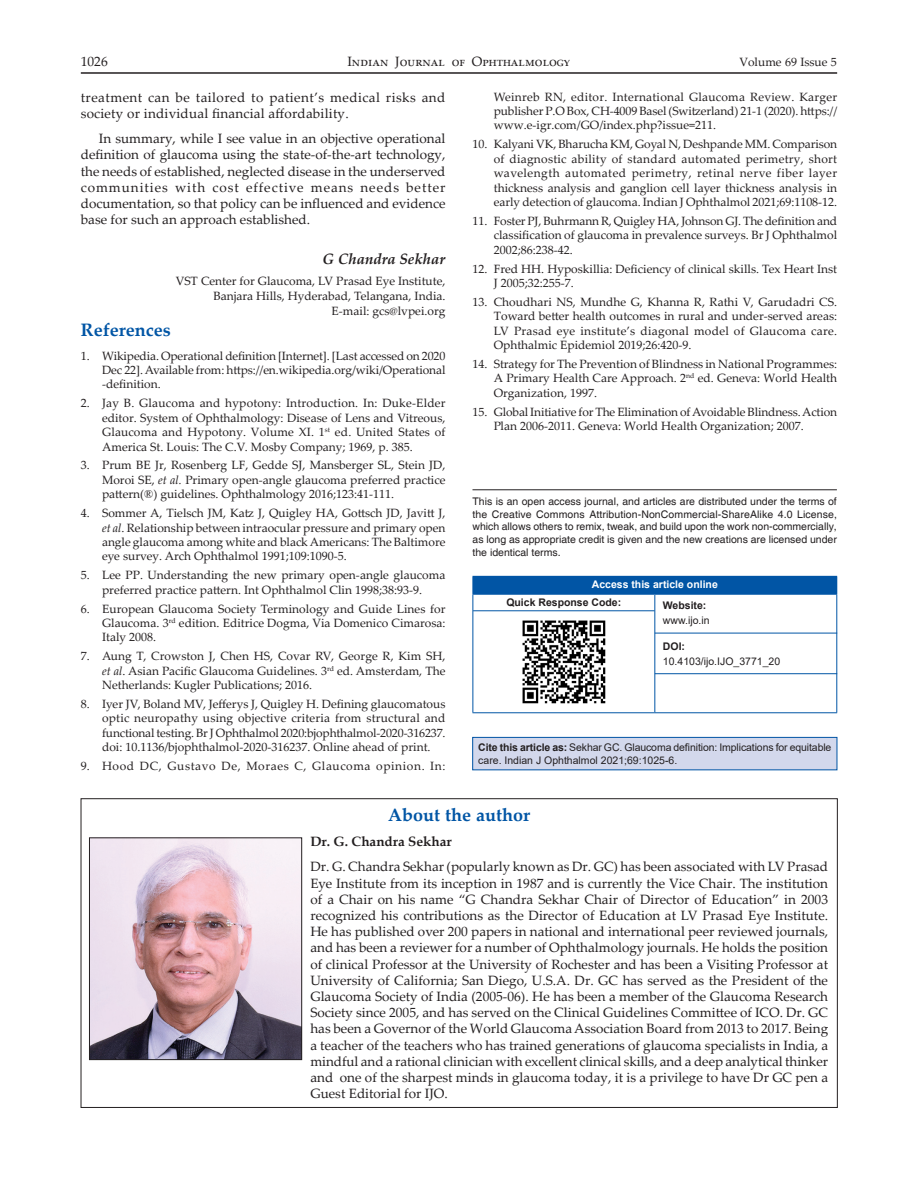
<style>
.page{position:relative;width:918px;height:1188px;background:#fff}
.page>*{position:absolute;margin:0;border:0;box-sizing:border-box;transform-origin:0 0}
.t1{font:700 18px "Palatino Linotype";color:#0155a5}
.L_AU{font:italic 700 15px "Palatino Linotype";color:#231f20}
.TXFL{font:13.5px/16.2px "Palatino Linotype";color:#231f20;text-align:justify}
.TX{font:13.5px/16.2px "Palatino Linotype";letter-spacing:.015em;color:#231f20}
.J_RH{font:13.5px "Palatino Linotype";color:#231f20}
.TXFL-2{font:700 13.5px "Palatino Linotype";color:#231f20}
.REF{font:12px/14.4px "Palatino Linotype";color:#231f20;text-align:justify}
.L_AFF{font:12px/15px "Palatino Linotype";color:#231f20;text-align:right}
.REF-2{font:12px "Palatino Linotype";letter-spacing:.05em;color:#231f20}
.J_RH-2{font:12px "Palatino Linotype";color:#231f20}
.Reprint{font:10.5px/12.6px "Helvetica";color:#231f20;text-align:justify}
.HTC{font:10.5px/13.6px "Arial";letter-spacing:-.005em;color:#231f20}
.t2{font:700 10.5px "Arial";color:#231f20}
.t3{font:700 10.5px "Arial";color:#fff}
.s1{font-style:italic}
.s2{font-family:"Times New Roman"}
.s3{font-weight:700}
</style>
<div class="page">
<hr style="left:81px;top:72px;width:756px;height:2px;background:#231f20">
<div style="left:473px;top:737px;width:364px;height:33px;background:#d3d8ec"></div>
<div style="left:472px;top:737px;width:365px;height:33px;border:1px solid #0155a5"></div>
<hr style="left:472px;top:489px;width:365px;height:1px;background:#231f20">
<div style="left:473px;top:576px;width:364px;height:18px;background:#0155a5"></div>
<svg style="left:472px;top:577px;width:1px;height:17px"></svg>
<hr style="left:472px;top:576px;width:183px;height:1px;background:#0155a5">
<hr style="left:472px;top:595px;width:1px;height:117px;background:#0155a5">
<hr style="left:472px;top:594px;width:183px;height:1px;background:#0155a5">
<hr style="left:472px;top:712px;width:183px;height:1px;background:#0155a5">
<hr style="left:654px;top:595px;width:1px;height:117px;background:#0155a5">
<hr style="left:836px;top:595px;width:1px;height:117px;background:#0155a5">
<hr style="left:655px;top:594px;width:182px;height:1px;background:#0155a5">
<hr style="left:655px;top:712px;width:182px;height:1px;background:#0155a5">
<hr style="left:473px;top:610px;width:182px;height:1px;background:#0155a5">
<img style="left:522px;top:620px;width:84px;height:84px">
<hr style="left:655px;top:633px;width:182px;height:1px;background:#0155a5">
<hr style="left:655px;top:673px;width:182px;height:1px;background:#0155a5">
<svg style="left:658px;top:673px;width:35px;height:2px"></svg>
<img style="left:91px;top:840px;width:209px;height:218px">
<div style="left:89px;top:838px;width:213px;height:222px;border:1px solid #231f20"></div>
<p class="J_RH" style="left:81px;top:52px;width:28px">1026</p>
<p class="J_RH" style="left:347px;top:52px;width:225px">Indian Journal of Ophthalmology</p>
<p class="J_RH-2" style="left:739px;top:54px;width:99px">Volume 69 Issue 5</p>
<p class="TX" style="left:81px;top:89px;width:366px">treatment can be tailored to patient’s medical risks and society or individual financial affordability.</p>
<p class="TX" style="left:81px;top:130px;width:366px;text-align:justify;text-indent:18px">In summary, while I see value in an objective operational definition of glaucoma using the state‑of‑the‑art technology, the needs of established, neglected disease in the underserved communities with cost effective means needs better documentation, so that policy can be influenced and evidence base for such an approach established.</p>
<p class="L_AU" style="left:323px;top:248px;width:124px">G Chandra Sekhar</p>
<p class="L_AFF" style="left:176px;top:273px;width:271px">VST Center for Glaucoma, LV Prasad Eye Institute,<br>Banjara Hills, Hyderabad, Telangana, India.<br>E-mail: gcs@lvpei.org</p>
<h1 class="t1" style="left:81px;top:317px;width:91px">References</h1>
<p class="REF" style="left:102px;top:348px;width:345px;text-indent:-21px">1. Wikipedia. Operational definition [Internet]. [Last accessed on 2020<br>Dec 22].Available from: https://en.wikipedia.org/wiki/Operational ‑definition.</p>
<p class="REF" style="left:102px;top:396px;width:345px;text-indent:-21px">2. Jay B. Glaucoma and hypotony: Introduction. In: Duke‑Elder editor. System of Ophthalmology: Disease of Lens and Vitreous, Glaucoma and Hypotony. Volume XI. 1<sup>st</sup> ed. United States of America St. Louis: The C.V. Mosby Company; 1969, p. 385.</p>
<p class="REF" style="left:102px;top:458px;width:345px;text-indent:-21px">3. Prum BE Jr, Rosenberg LF, Gedde SJ, Mansberger SL, Stein JD, Moroi SE, <span class="s1">et al.</span> Primary open‐angle glaucoma preferred practice pattern(<span class="s2">®</span>) guidelines. Ophthalmology 2016;123:41‐111.</p>
<p class="REF" style="left:102px;top:505px;width:345px;text-indent:-21px">4. Sommer A, Tielsch JM, Katz J, Quigley HA, Gottsch JD, Javitt J, <span class="s1">et al</span>. Relationship between intraocular pressure and primary open angle glaucoma among white and blackAmericans: The Baltimore eye survey. Arch Ophthalmol 1991;109:1090‑5.</p>
<p class="REF" style="left:81px;top:568px;width:366px;text-align:center">5. Lee PP. Understanding the new primary open‐angle glaucoma preferred practice pattern. Int Ophthalmol Clin 1998;38:93‐9.</p>
<p class="REF" style="left:102px;top:601px;width:345px;text-indent:-21px">6. European Glaucoma Society Terminology and Guide Lines for Glaucoma. 3<sup>rd</sup> edition. Editrice Dogma, Via Domenico Cimarosa:<br>Italy 2008.</p>
<p class="REF" style="left:102px;top:649px;width:345px;text-indent:-21px">7. Aung T, Crowston J, Chen HS, Covar RV, George R, Kim SH, <span class="s1">et al</span>. Asian Pacific Glaucoma Guidelines. 3<sup>rd</sup> ed. Amsterdam, The Netherlands: Kugler Publications; 2016.</p>
<p class="REF" style="left:102px;top:696px;width:345px;text-indent:-21px">8. Iyer JV, Boland MV, Jefferys J, Quigley H. Defining glaucomatous optic neuropathy using objective criteria from structural and functional testing. Br J Ophthalmol 2020:bjophthalmol‑2020‑316237. doi: 10.1136/bjophthalmol‑2020‑316237. Online ahead of print.</p>
<p class="REF-2" style="left:81px;top:757px;width:366px">9. Hood DC, Gustavo De, Moraes C, Glaucoma opinion. In:</p>
<p class="REF" style="left:494px;top:89px;width:345px">Weinreb RN, editor. International Glaucoma Review. Karger publisher P.O Box, CH-4009 Basel (Switzerland) 21‑1 (2020). https:// www.e‑igr.com/GO/index.php?issue=211.</p>
<p class="REF" style="left:494px;top:137px;width:345px;text-indent:-21px">10. Kalyani VK, Bharucha KM, Goyal N, Deshpande MM. Comparison of diagnostic ability of standard automated perimetry, short wavelength automated perimetry, retinal nerve fiber layer thickness analysis and ganglion cell layer thickness analysis in early detection of glaucoma. Indian J Ophthalmol 2021;69:1108-12.</p>
<p class="REF" style="left:494px;top:213px;width:345px;text-indent:-21px">11. Foster PJ, Buhrmann R, Quigley HA, Johnson GJ. The definition and classification of glaucoma in prevalence surveys. Br J Ophthalmol 2002;86:238‑42.</p>
<p class="REF" style="left:494px;top:261px;width:345px;text-indent:-21px">12. Fred HH. Hyposkillia: Deficiency of clinical skills. Tex Heart Inst<br>J 2005;32:255‑7.</p>
<p class="REF" style="left:494px;top:294px;width:345px;text-indent:-21px">13. Choudhari NS, Mundhe G, Khanna R, Rathi V, Garudadri CS.<br>Toward better health outcomes in rural and under‑served areas:<br>LV Prasad eye institute’s diagonal model of Glaucoma care.<br>Ophthalmic Epidemiol 2019;26:420‑9.</p>
<p class="REF" style="left:494px;top:356px;width:345px;text-indent:-21px">14. Strategy for The Prevention of Blindness in National Programmes:<br>A Primary Health Care Approach. 2<sup>nd</sup> ed. Geneva: World Health Organization, 1997.</p>
<p class="REF" style="left:494px;top:404px;width:345px;text-indent:-21px">15. Global Initiative for The Elimination ofAvoidable Blindness.Action<br>Plan 2006‑2011. Geneva: World Health Organization; 2007.</p>
<p class="Reprint" style="left:472px;top:496px;width:366px">This is an open access journal, and articles are distributed under the terms of the Creative Commons Attribution‑NonCommercial‑ShareAlike 4.0 License, which allows others to remix, tweak, and build upon the work non‑commercially, as long as appropriate credit is given and the new creations are licensed under the identical terms.</p>
<p class="t3" style="left:592px;top:577px;width:128px">Access this article online</p>
<p class="t2" style="left:506px;top:595px;width:116px">Quick Response Code:</p>
<p class="t2" style="left:663px;top:598px;width:45px">Website:</p>
<p class="HTC" style="left:663px;top:614px;width:48px">www.ijo.in</p>
<p class="t2" style="left:663px;top:639px;width:24px">DOI:</p>
<p class="HTC" style="left:663px;top:654px;width:119px">10.4103/ijo.IJO_3771_20</p>
<p class="HTC" style="left:478px;top:740px;width:355px"><span class="s3">Cite this article as:</span> Sekhar GC. Glaucoma definition: Implications for equitable care. Indian J Ophthalmol 2021;69:1025-6.</p>
<h1 class="t1" style="left:388px;top:802px;width:143px">About the author</h1>
<p class="TXFL-2" style="left:310px;top:832px;width:143px">Dr. G. Chandra Sekhar</p>
<p class="TXFL" style="left:310px;top:858px;width:519px">Dr. G. Chandra Sekhar (popularly known as Dr. GC) has been associated with LV Prasad Eye Institute from its inception in 1987 and is currently the Vice Chair. The institution of a Chair on his name “G Chandra Sekhar Chair of Director of Education” in 2003 recognized his contributions as the Director of Education at LV Prasad Eye Institute.<br>He has published over 200 papers in national and international peer reviewed journals, and has been a reviewer for a number of Ophthalmology journals. He holds the position of clinical Professor at the University of Rochester and has been a Visiting Professor at University of California; San Diego, U.S.A. Dr. GC has served as the President of the Glaucoma Society of India (2005-06). He has been a member of the Glaucoma Research Society since 2005, and has served on the Clinical Guidelines Committee of ICO. Dr. GC has been a Governor of the World Glaucoma Association Board from 2013 to 2017. Being a teacher of the teachers who has trained generations of glaucoma specialists in India, a mindful and a rational clinician with excellent clinical skills, and a deep analytical thinker and one of the sharpest minds in glaucoma today, it is a privilege to have Dr GC pen a Guest Editorial for IJO.</p>
</div>
